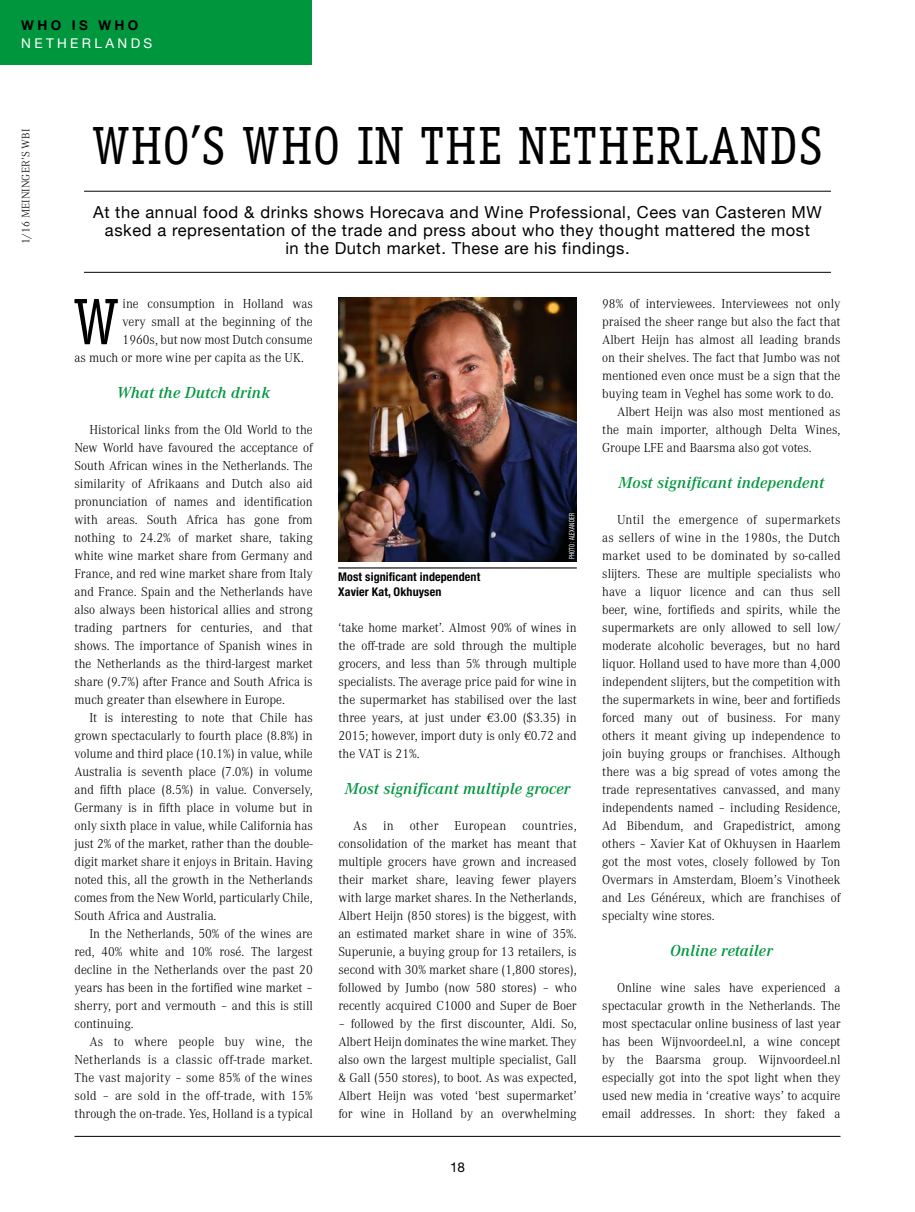
<style>
.page{position:relative;width:915px;height:1212px;background:#fff}
.page>*{position:absolute;margin:0;border:0;box-sizing:border-box;transform-origin:0 0}
.t1{font:66px "Officina Serif";color:#000;scale:.9 1}
.t2{font:54px "Officina Serif";letter-spacing:.03em;color:#000;scale:.9 1}
.t3{font:16.5px/18px "Helvetica Neue";letter-spacing:.035em;color:#000;text-align:center}
.t4{font:italic 600 16.5px "Corporate A";letter-spacing:.01em;color:#00963e}
.t5{font:300 13.5px/18px "Corporate A";color:#000;text-align:justify}
.t6{font:13.5px "Helvetica Neue LT Std";letter-spacing:.25em;color:#fff}
.t7{font:700 13.5px "Helvetica Neue LT Std";letter-spacing:.25em;color:#000}
.t8{font:13.5px "Helvetica Neue LT Std";color:#000}
.t9{font:700 condensed 12px/15px "Helvetica Neue LT Std";letter-spacing:.01em;color:#000}
.t10{font:300 11.25px "Corporate A";letter-spacing:.01em;color:#000}
.t11{font:condensed 7.5px "Helvetica Neue LT Std";letter-spacing:.05em;color:#fff;scale:.75 1}
</style>
<div class="page">
<hr style="left:74px;top:1136px;width:766px;height:1px;background:#000">
<div style="left:0;top:0;width:311px;height:65px;background:#00963e"></div>
<hr style="left:84px;top:191px;width:746px;height:1px;background:#000">
<hr style="left:84px;top:272px;width:746px;height:1px;background:#000">
<img style="left:338px;top:298px;width:238px;height:263px">
<hr style="left:338px;top:567px;width:238px;height:1px;background:#000">
<p class="t7" style="left:21px;top:17px;width:119px">WHO IS WHO</p>
<p class="t6" style="left:21px;top:35px;width:132px">NETHERLANDS</p>
<p class="t10" style="left:20px;top:244px;width:117px;rotate:-90deg">1/16 MEININGER’S WBI</p>
<h2 class="t2" style="left:92px;top:114px;width:812px">WHO’S WHO IN THE NETHERLANDS</h2>
<p class="t3" style="left:93px;top:204px;width:730px">At the annual food &amp; drinks shows Horecava and Wine Professional, Cees van Casteren MW asked a representation of the trade and press about who they thought mattered the most<br>in the Dutch market. These are his findings.</p>
<h1 class="t1" style="left:74px;top:283px;width:52px">W</h1>
<p class="t5" style="left:122px;top:295px;width:192px">ine consumption in Holland was</p>
<p class="t5" style="left:122px;top:313px;width:192px">very small at the beginning of the</p>
<p class="t5" style="left:122px;top:331px;width:192px">1960s, but now most Dutch consume</p>
<p class="t5" style="left:74px;top:349px;width:231px">as much or more wine per capita as the UK.</p>
<p class="t4" style="left:117px;top:383px;width:154px">What the Dutch drink</p>
<p class="t5" style="left:74px;top:421px;width:240px;text-indent:15px">Historical links from the Old World to the New World have favoured the acceptance of South African wines in the Netherlands. The similarity of Afrikaans and Dutch also aid pronunciation of names and identification with areas. South Africa has gone from nothing to 24.2% of market share, taking white wine market share from Germany and France, and red wine market share from Italy and France. Spain and the Netherlands have also always been historical allies and strong trading partners for centuries, and that shows. The importance of Spanish wines in the Netherlands as the third-largest market share (9.7%) after France and South Africa is much greater than elsewhere in Europe.</p>
<p class="t5" style="left:74px;top:709px;width:240px;text-indent:15px">It is interesting to note that Chile has grown spectacularly to fourth place (8.8%) in volume and third place (10.1%) in value, while Australia is seventh place (7.0%) in volume and fifth place (8.5%) in value. Conversely, Germany is in fifth place in volume but in only sixth place in value, while California has just 2% of the market, rather than the double&shy;digit market share it enjoys in Britain. Having noted this, all the growth in the Netherlands comes from the New World, particularly Chile, South Africa and Australia.</p>
<p class="t5" style="left:74px;top:925px;width:240px;text-indent:15px">In the Netherlands, 50% of the wines are red, 40% white and 10% rosé. The largest decline in the Netherlands over the past 20 years has been in the fortified wine market – sherry, port and vermouth – and this is still continuing.</p>
<p class="t5" style="left:74px;top:1033px;width:240px;text-indent:15px">As to where people buy wine, the Netherlands is a classic off-trade market.<br>The vast majority – some 85% of the wines sold – are sold in the off-trade, with 15% through the on-trade. Yes, Holland is a typical</p>
<p class="t9" style="left:338px;top:569px;width:143px">Most significant independent<br>Xavier Kat, Okhuysen</p>
<p class="t11" style="left:567px;top:559px;width:63px;rotate:-90deg">PHOTO: ALEXANDER</p>
<p class="t5" style="left:338px;top:619px;width:240px">‘take home market’. Almost 90% of wines in the off-trade are sold through the multiple grocers, and less than 5% through multiple specialists. The average price paid for wine in the supermarket has stabilised over the last three years, at just under €3.00 ($3.35) in 2015; however, import duty is only €0.72 and the VAT is 21%.</p>
<p class="t4" style="left:345px;top:779px;width:227px">Most significant multiple grocer</p>
<p class="t5" style="left:338px;top:817px;width:240px;text-indent:15px">As in other European countries, consolidation of the market has meant that multiple grocers have grown and increased their market share, leaving fewer players with large market shares. In the Netherlands, Albert Heijn (850 stores) is the biggest, with an estimated market share in wine of 35%.<br>Superunie, a buying group for 13 retailers, is second with 30% market share (1,800 stores), followed by Jumbo (now 580 stores) – who recently acquired C1000 and Super de Boer</p>
<p class="t5" style="left:338px;top:1015px;width:240px">– followed by the first discounter, Aldi. So, Albert Heijn dominates the wine market. They also own the largest multiple specialist, Gall &amp; Gall (550 stores), to boot. As was expected, Albert Heijn was voted ‘best supermarket’ for wine in Holland by an overwhelming</p>
<p class="t8" style="left:450px;top:1159px;width:16px">18</p>
<p class="t5" style="left:602px;top:295px;width:240px">98% of interviewees. Interviewees not only</p>
<p class="t5" style="left:602px;top:313px;width:240px">praised the sheer range but also the fact that</p>
<p class="t5" style="left:602px;top:331px;width:240px">Albert Heijn has almost all leading brands</p>
<p class="t5" style="left:602px;top:349px;width:240px">on their shelves. The fact that Jumbo was not</p>
<p class="t5" style="left:602px;top:367px;width:240px">mentioned even once must be a sign that the</p>
<p class="t5" style="left:602px;top:385px;width:233px">buying team in Veghel has some work to do.</p>
<p class="t5" style="left:617px;top:403px;width:225px">Albert Heijn was also most mentioned as</p>
<p class="t5" style="left:602px;top:421px;width:240px">the main importer, although Delta Wines,</p>
<p class="t5" style="left:602px;top:439px;width:211px">Groupe LFE and Baarsma also got votes.</p>
<p class="t4" style="left:618px;top:473px;width:207px">Most significant independent</p>
<p class="t5" style="left:602px;top:511px;width:240px;text-indent:15px">Until the emergence of supermarkets as sellers of wine in the 1980s, the Dutch market used to be dominated by so-called slijters. These are multiple specialists who have a liquor licence and can thus sell beer, wine, fortifieds and spirits, while the supermarkets are only allowed to sell low/ moderate alcoholic beverages, but no hard liquor. Holland used to have more than 4,000 independent slijters, but the competition with the supermarkets in wine, beer and fortifieds forced many out of business. For many others it meant giving up independence to join buying groups or franchises. Although there was a big spread of votes among the trade representatives canvassed, and many independents named – including Residence, Ad Bibendum, and Grapedistrict, among others – Xavier Kat of Okhuysen in Haarlem got the most votes, closely followed by Ton Overmars in Amsterdam, Bloem’s Vinotheek and Les Généreux, which are franchises of specialty wine stores.</p>
<p class="t4" style="left:669px;top:941px;width:104px">Online retailer</p>
<p class="t5" style="left:602px;top:979px;width:240px;text-indent:15px">Online wine sales have experienced a spectacular growth in the Netherlands. The most spectacular online business of last year has been Wijnvoordeel.nl, a wine concept by the Baarsma group. Wijnvoordeel.nl especially got into the spot light when they used new media in ‘creative ways’ to acquire email addresses. In short: they faked a</p>
</div>
